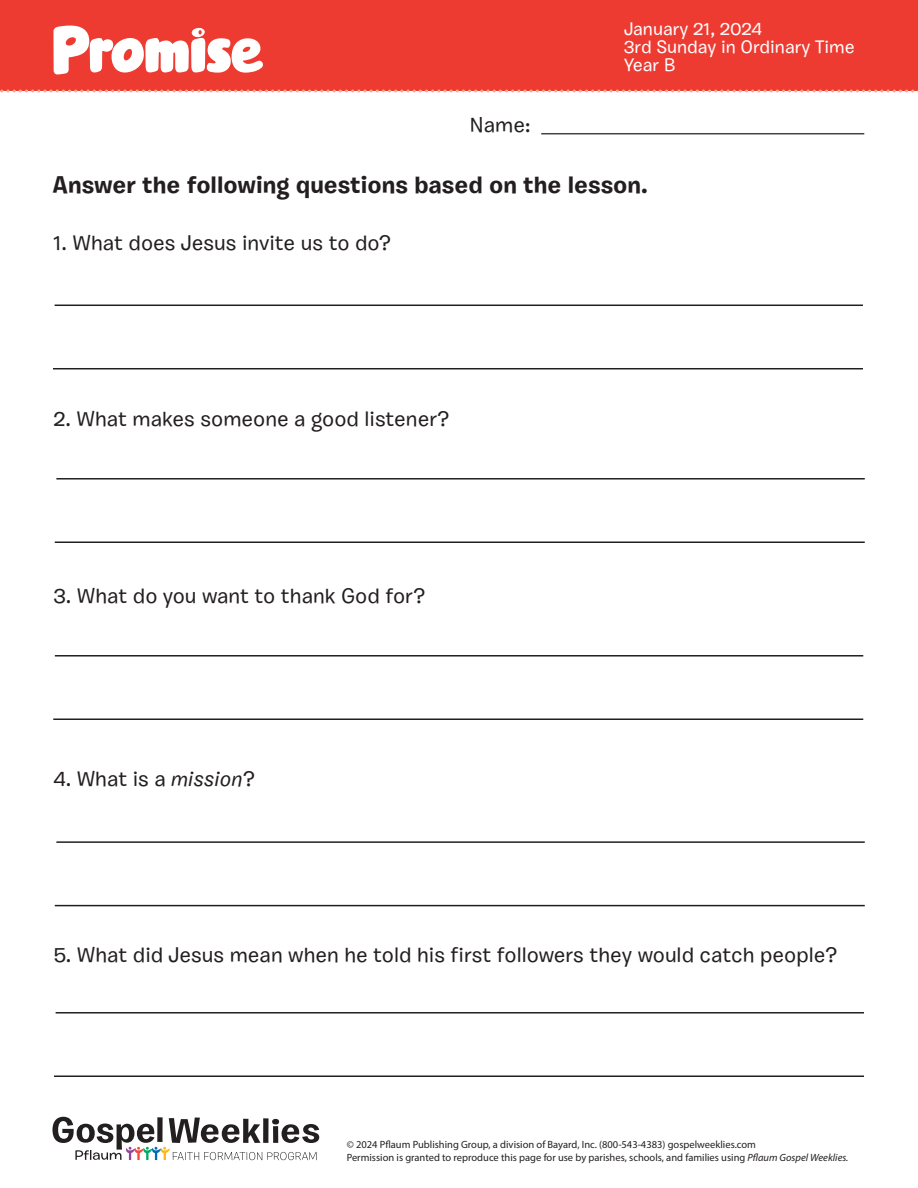
<style>
.page{position:relative;width:918px;height:1188px;background:#fff}
.page>*{position:absolute;margin:0;border:0;box-sizing:border-box;transform-origin:0 0}
.t1{font:700 24px "Burbank Small";color:#231f20}
.t2{font:500 21px "Burbank Small";color:#231f20}
.t3{font:500 18px "Burbank Small";color:#fff}
.t4{font:10.5px/12.6px "Myriad Pro";color:#231f20}
.s1{font-style:italic}
</style>
<div class="page">
<div style="left:0;top:0;width:918px;height:91px;background:#ee3b32"></div>
<svg style="left:0;top:89px;width:918px;height:3px"></svg>
<svg style="left:52px;top:1117px;width:267px;height:43px"></svg>
<svg style="left:53px;top:26px;width:210px;height:48px"></svg>
<hr style="left:541px;top:133px;width:323px;height:1px;background:#231f20">
<hr style="left:55px;top:305px;width:808px;height:1px;background:#231f20">
<hr style="left:53px;top:368px;width:810px;height:1px;background:#231f20">
<hr style="left:56px;top:478px;width:809px;height:2px;background:#231f20">
<hr style="left:55px;top:542px;width:810px;height:1px;background:#231f20">
<hr style="left:55px;top:655px;width:808px;height:2px;background:#231f20">
<hr style="left:53px;top:718px;width:810px;height:2px;background:#231f20">
<hr style="left:56px;top:841px;width:809px;height:2px;background:#231f20">
<hr style="left:55px;top:905px;width:810px;height:1px;background:#231f20">
<hr style="left:56px;top:1012px;width:808px;height:2px;background:#231f20">
<hr style="left:54px;top:1075px;width:810px;height:2px;background:#231f20">
<p class="t2" style="left:470px;top:112px;width:62px">Name:</p>
<p class="t3" style="left:624px;top:17px;width:140px">January 21, 2024</p>
<p class="t3" style="left:624px;top:35px;width:233px">3rd Sunday in Ordinary Time</p>
<p class="t3" style="left:624px;top:53px;width:53px">Year B</p>
<p class="t1" style="left:52px;top:170px;width:597px">Answer the following questions based on the lesson.</p>
<p class="t2" style="left:53px;top:230px;width:339px">1. What does Jesus invite us to do?</p>
<p class="t2" style="left:53px;top:406px;width:398px">2. What makes someone a good listener?</p>
<p class="t2" style="left:53px;top:582px;width:374px">3. What do you want to thank God for?</p>
<p class="t2" style="left:53px;top:765px;width:203px">4. What is a <span class="s1">mission</span>?</p>
<p class="t2" style="left:53px;top:942px;width:786px">5. What did Jesus mean when he told his first followers they would catch people?</p>
<p class="t4" style="left:347px;top:1138px;width:503px">© 2024 Pflaum Publishing Group, a division of Bayard, Inc. (800-543-4383) gospelweeklies.com<br>Permission is granted to reproduce this page for use by parishes, schools, and families using <span class="s1">Pflaum Gospel Weeklies.</span></p>
</div>
